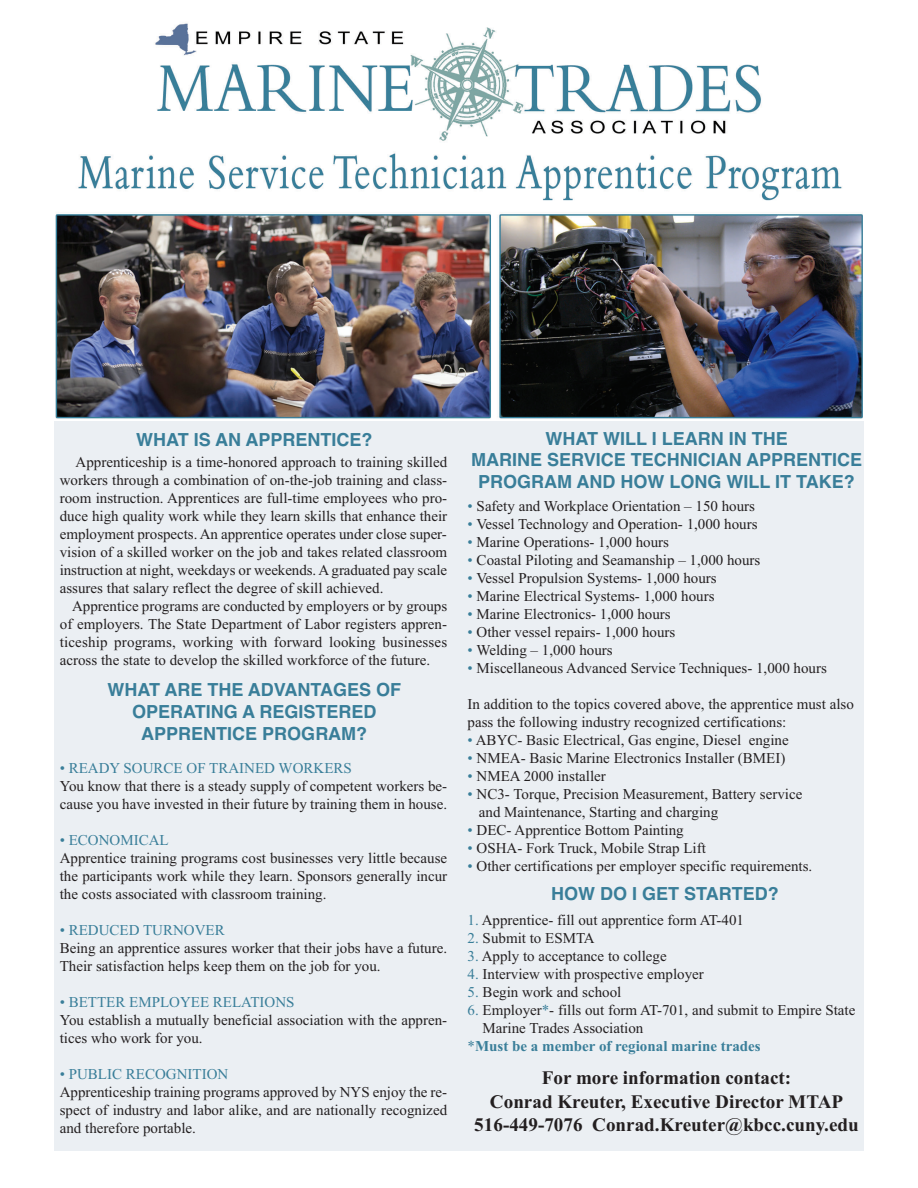
<style>
.page{position:relative;width:918px;height:1188px;background:#fff}
.page>*{position:absolute;margin:0;border:0;box-sizing:border-box;transform-origin:0 0}
.t1{font:700 19.2px/23.7px "Times New Roman";color:#231f20;text-align:center}
.t2{font:700 18px/21.6px "Helvetica";color:#397e99;text-align:center}
.t3{font:15px/18px "Times New Roman";color:#231f20}
.t4{font:15px "Times New Roman";color:#397e99}
.t5{font:700 15px "Times New Roman";color:#397e99}
.s1{color:#397e99}
.s2{font-weight:400}
</style>
<div class="page">
<img style="left:54px;top:23px;width:810px;height:399px">
<p class="t2" style="left:136px;top:431px;width:238px">WHAT IS AN APPRENTICE?</p>
<p class="t3" style="left:60px;top:455px;width:389px;text-align:justify;text-indent:16px">Apprenticeship is a time-honored approach to training skilled workers through a combination of on-the-job training and class&shy;room instruction. Apprentices are full-time employees who pro&shy;duce high quality work while they learn skills that enhance their employment prospects. An apprentice operates under close super&shy;vision of a skilled worker on the job and takes related classroom instruction at night, weekdays or weekends. A graduated pay scale assures that salary reflect the degree of skill achieved.</p>
<p class="t3" style="left:60px;top:599px;width:389px;text-align:justify;text-indent:12px">Apprentice programs are conducted by employers or by groups of employers. The State Department of Labor registers appren&shy;ticeship programs, working with forward looking businesses across the state to develop the skilled workforce of the future.</p>
<p class="t2" style="left:107px;top:681px;width:295px">WHAT ARE THE ADVANTAGES OF<br>OPERATING A REGISTERED<br>APPRENTICE PROGRAM?</p>
<p class="t4" style="left:60px;top:763px;width:294px">• READY SOURCE OF TRAINED WORKERS</p>
<p class="t3" style="left:60px;top:779px;width:389px">You know that there is a steady supply of competent workers be&shy;cause you have invested in their future by training them in house.</p>
<p class="t4" style="left:60px;top:835px;width:110px">• ECONOMICAL</p>
<p class="t3" style="left:60px;top:851px;width:389px;text-align:justify">Apprentice training programs cost businesses very little because the participants work while they learn. Sponsors generally incur the costs associated with classroom training.</p>
<p class="t4" style="left:60px;top:925px;width:166px">• REDUCED TURNOVER</p>
<p class="t3" style="left:60px;top:941px;width:389px">Being an apprentice assures worker that their jobs have a future.<br>Their satisfaction helps keep them on the job for you.</p>
<p class="t4" style="left:60px;top:997px;width:236px">• BETTER EMPLOYEE RELATIONS</p>
<p class="t3" style="left:60px;top:1013px;width:389px">You establish a mutually beneficial association with the appren&shy;tices who work for you.</p>
<p class="t4" style="left:60px;top:1069px;width:170px">• PUBLIC RECOGNITION</p>
<p class="t3" style="left:60px;top:1085px;width:389px;text-align:justify">Apprenticeship training programs approved by NYS enjoy the re&shy;spect of industry and labor alike, and are nationally recognized and therefore portable.</p>
<p class="t2" style="left:471px;top:429px;width:393px">WHAT WILL I LEARN IN THE<br>MARINE SERVICE TECHNICIAN APPRENTICE<br>PROGRAM AND HOW LONG WILL IT TAKE?</p>
<p class="t3" style="left:468px;top:499px;width:289px"><span class="s1">•</span> Safety and Workplace Orientation – 150 hours</p>
<p class="t3" style="left:468px;top:517px;width:291px"><span class="s1">•</span> Vessel Technology and Operation- 1,000 hours</p>
<p class="t3" style="left:468px;top:535px;width:203px"><span class="s1">•</span> Marine Operations- 1,000 hours</p>
<p class="t3" style="left:468px;top:553px;width:294px"><span class="s1">•</span> Coastal Piloting and Seamanship – 1,000 hours</p>
<p class="t3" style="left:468px;top:571px;width:251px"><span class="s1">•</span> Vessel Propulsion Systems- 1,000 hours</p>
<p class="t3" style="left:468px;top:589px;width:248px"><span class="s1">•</span> Marine Electrical Systems- 1,000 hours</p>
<p class="t3" style="left:468px;top:607px;width:205px"><span class="s1">•</span> Marine Electronics- 1,000 hours</p>
<p class="t3" style="left:468px;top:625px;width:209px"><span class="s1">•</span> Other vessel repairs- 1,000 hours</p>
<p class="t3" style="left:468px;top:643px;width:147px"><span class="s1">•</span> Welding – 1,000 hours</p>
<p class="t3" style="left:468px;top:661px;width:361px"><span class="s1">•</span> Miscellaneous Advanced Service Techniques- 1,000 hours</p>
<p class="t3" style="left:468px;top:697px;width:388px">In addition to the topics covered above, the apprentice must also pass the following industry recognized certifications:</p>
<p class="t3" style="left:468px;top:733px;width:323px"><span class="s1">•</span> ABYC- Basic Electrical, Gas engine, Diesel engine</p>
<p class="t3" style="left:468px;top:751px;width:319px"><span class="s1">•</span> NMEA- Basic Marine Electronics Installer (BMEI)</p>
<p class="t3" style="left:468px;top:769px;width:140px"><span class="s1">•</span> NMEA 2000 installer</p>
<p class="t3" style="left:479px;top:787px;width:325px;text-indent:-11px"><span class="s1">•</span> NC3- Torque, Precision Measurement, Battery service and Maintenance, Starting and charging</p>
<p class="t3" style="left:468px;top:823px;width:218px"><span class="s1">•</span> DEC- Apprentice Bottom Painting</p>
<p class="t3" style="left:468px;top:841px;width:240px"><span class="s1">•</span> OSHA- Fork Truck, Mobile Strap Lift</p>
<p class="t3" style="left:468px;top:859px;width:346px"><span class="s1">•</span> Other certifications per employer specific requirements.</p>
<p class="t2" style="left:551px;top:884px;width:229px">HOW DO I GET STARTED?</p>
<p class="t3" style="left:468px;top:913px;width:278px"><span class="s1">1.</span> Apprentice- fill out apprentice form AT-401</p>
<p class="t3" style="left:468px;top:931px;width:129px"><span class="s1">2.</span> Submit to ESMTA</p>
<p class="t3" style="left:468px;top:949px;width:201px"><span class="s1">3.</span> Apply to acceptance to college</p>
<p class="t3" style="left:468px;top:967px;width:238px"><span class="s1">4.</span> Interview with prospective employer</p>
<p class="t3" style="left:468px;top:985px;width:155px"><span class="s1">5.</span> Begin work and school</p>
<p class="t3" style="left:468px;top:1003px;width:389px"><span class="s1">6.</span> Employer<span class="s1">*</span>- fills out form AT-701, and submit to Empire State</p>
<p class="t3" style="left:483px;top:1021px;width:162px">Marine Trades Association</p>
<p class="t5" style="left:468px;top:1041px;width:295px"><span class="s2">*</span>Must be a member of regional marine trades</p>
<p class="t1" style="left:474px;top:1068px;width:386px">For more information contact:<br>Conrad Kreuter, Executive Director MTAP<br>516-449-7076 Conrad.Kreuter@kbcc.cuny.edu</p>
</div>
